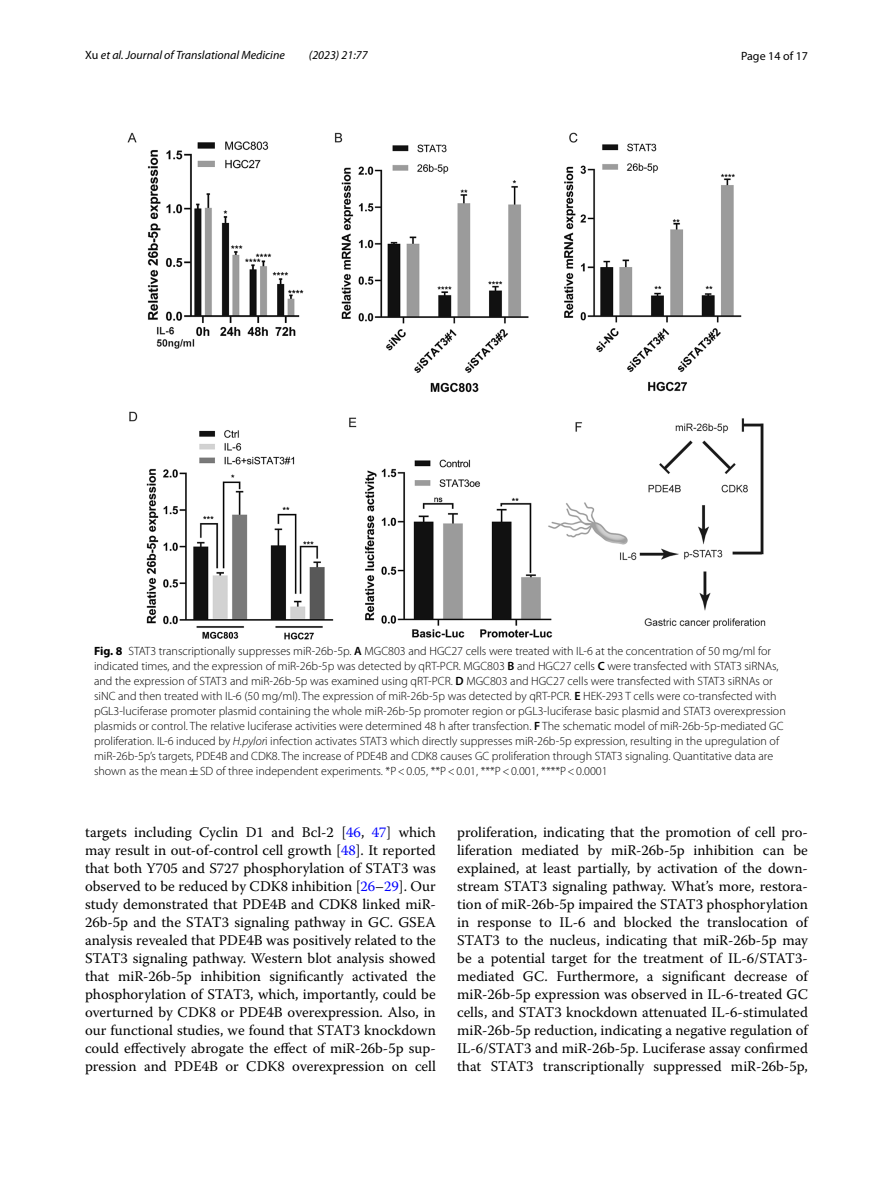
<style>
.page{position:relative;width:893px;height:1187px;background:#fff}
.page>*{position:absolute;margin:0;border:0;box-sizing:border-box;transform-origin:0 0}
.t1{font:14.7px/18px "Warnock Pro";color:#000;text-align:justify}
.t2{font:300 12px/15px "Myriad Pro";color:#000}
.t3{font:italic 12px "Myriad Pro";color:#000}
.t4{font:12px "Myriad Pro";color:#000}
.s1{font-style:normal}
.s2{font-weight:700}
.s3{font-weight:600}
.s4{font-style:italic}
.s5{font-family:"MTSY";font-weight:400}
.s6{color:#00f}
</style>
<div class="page">
<img style="left:128px;top:133px;width:637px;height:506px">
<p class="t3" style="left:85px;top:48px;width:201px"><span class="s1">Xu</span> et al. Journal of Translational Medicine</p>
<p class="t3" style="left:309px;top:48px;width:60px">(2023) 21:77</p>
<p class="t4" style="left:741px;top:48px;width:68px">Page 14 of 17</p>
<p class="t2" style="left:94px;top:643px;width:693px"><span class="s2">Fig. 8</span> STAT3 transcriptionally suppresses miR-26b-5p. <span class="s3">A</span> MGC803 and HGC27 cells were treated with IL-6 at the concentration of 50 mg/ml for indicated times, and the expression of miR-26b-5p was detected by qRT-PCR. MGC803 <span class="s3">B</span> and HGC27 cells <span class="s3">C</span> were transfected with STAT3 siRNAs, and the expression of STAT3 and miR-26b-5p was examined using qRT-PCR. <span class="s3">D</span> MGC803 and HGC27 cells were transfected with STAT3 siRNAs or siNC and then treated with IL-6 (50 mg/ml). The expression of miR-26b-5p was detected by qRT-PCR. <span class="s3">E</span> HEK-293 T cells were co-transfected with pGL3-luciferase promoter plasmid containing the whole miR-26b-5p promoter region or pGL3-luciferase basic plasmid and STAT3 overexpression plasmids or control. The relative luciferase activities were determined 48 h after transfection. <span class="s3">F</span> The schematic model of miR-26b-5p-mediated GC proliferation. IL-6 induced by <span class="s4">H.pylor</span>i infection activates STAT3 which directly suppresses miR-26b-5p expression, resulting in the upregulation of miR-26b-5p’s targets, PDE4B and CDK8. The increase of PDE4B and CDK8 causes GC proliferation through STAT3 signaling. Quantitative data are shown as the mean<span class="s5">±</span>SD of three independent experiments. *P&lt;0.05, **P&lt;0.01, ***P&lt;0.001, ****P&lt;0.0001</p>
<p class="t1" style="left:85px;top:822px;width:352px">targets including Cyclin D1 and Bcl-2 [<span class="s6">46</span>, <span class="s6">47</span>] which may result in out-of-control cell growth [<span class="s6">48</span>]. It reported that both Y705 and S727 phosphorylation of STAT3 was observed to be reduced by CDK8 inhibition [<span class="s6">26</span>–<span class="s6">29</span>]. Our study demonstrated that PDE4B and CDK8 linked miR-26b-5p and the STAT3 signaling pathway in GC. GSEA analysis revealed that PDE4B was positively related to the STAT3 signaling pathway. Western blot analysis showed that miR-26b-5p inhibition significantly activated the phosphorylation of STAT3, which, importantly, could be overturned by CDK8 or PDE4B overexpression. Also, in our functional studies, we found that STAT3 knockdown could effectively abrogate the effect of miR-26b-5p sup&shy;pression and PDE4B or CDK8 overexpression on cell</p>
<p class="t1" style="left:457px;top:822px;width:352px">proliferation, indicating that the promotion of cell pro&shy;liferation mediated by miR-26b-5p inhibition can be explained, at least partially, by activation of the down&shy;stream STAT3 signaling pathway. What’s more, restora&shy;tion of miR-26b-5p impaired the STAT3 phosphorylation in response to IL-6 and blocked the translocation of STAT3 to the nucleus, indicating that miR-26b-5p may be a potential target for the treatment of IL-6/STAT3- mediated GC. Furthermore, a significant decrease of miR-26b-5p expression was observed in IL-6-treated GC cells, and STAT3 knockdown attenuated IL-6-stimulated miR-26b-5p reduction, indicating a negative regulation of IL-6/STAT3 and miR-26b-5p. Luciferase assay confirmed that STAT3 transcriptionally suppressed miR-26b-5p,</p>
</div>
